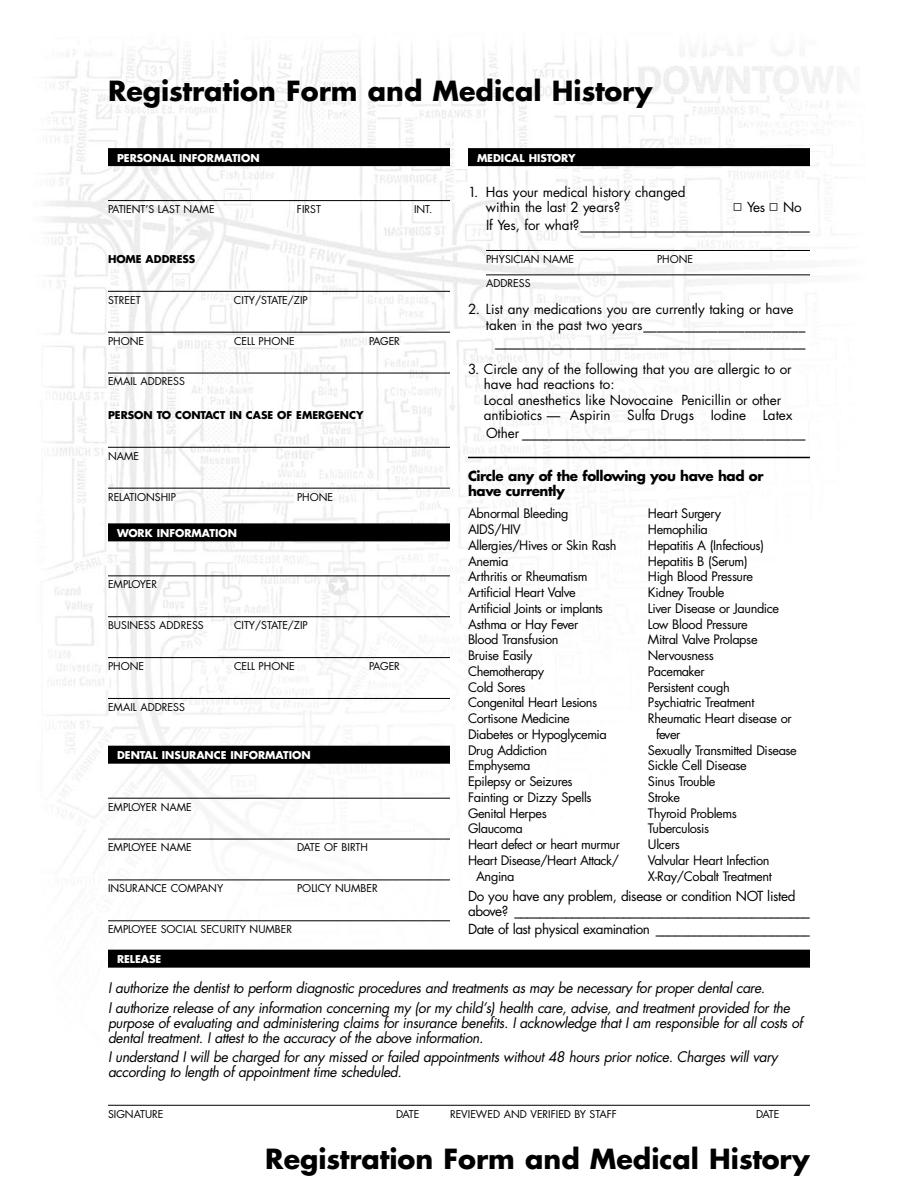
<style>
.page{position:relative;width:918px;height:1188px;background:#fff}
.page>*{position:absolute;margin:0;border:0;box-sizing:border-box;transform-origin:0 0}
.t1{font:700 27px "Futura";color:#000}
.t2{font:italic 14.25px/15px "Futura";letter-spacing:-.025em;color:#000}
.t3{font:13.5px/15.5px "Futura";letter-spacing:-.01em;color:#000}
.t4{font:13.5px "Futura";letter-spacing:-.035em;color:#000}
.t5{font:700 13.5px/15.8px "Futura";letter-spacing:-.03em;color:#000}
.t6{font:12.75px "Futura";letter-spacing:-.025em;color:#000}
.t7{font:10.5px "Futura";color:#000}
.t8{font:700 10.5px "Futura";color:#fff}
.t9{font:700 10.5px "Futura";color:#000}
.s1{font-family:"Universal Newswith Comm Pi";font-size:15px}
</style>
<div class="page">
<img style="left:47px;top:47px;width:800px;height:903px">
<div style="left:108px;top:148px;width:342px;height:18px;background:#000"></div>
<hr style="left:108px;top:200px;width:342px;height:1px;background:#000">
<hr style="left:108px;top:291px;width:342px;height:1px;background:#000">
<hr style="left:108px;top:332px;width:342px;height:1px;background:#000">
<hr style="left:108px;top:373px;width:342px;height:1px;background:#000">
<hr style="left:108px;top:447px;width:342px;height:1px;background:#000">
<hr style="left:108px;top:488px;width:342px;height:1px;background:#000">
<div style="left:108px;top:523px;width:342px;height:18px;background:#000"></div>
<hr style="left:108px;top:575px;width:342px;height:1px;background:#000">
<hr style="left:108px;top:616px;width:342px;height:1px;background:#000">
<hr style="left:108px;top:657px;width:342px;height:1px;background:#000">
<hr style="left:108px;top:698px;width:342px;height:1px;background:#000">
<div style="left:108px;top:746px;width:342px;height:18px;background:#000"></div>
<hr style="left:108px;top:798px;width:342px;height:1px;background:#000">
<hr style="left:108px;top:839px;width:342px;height:1px;background:#000">
<hr style="left:108px;top:880px;width:342px;height:1px;background:#000">
<hr style="left:108px;top:920px;width:342px;height:1px;background:#000">
<div style="left:468px;top:148px;width:342px;height:18px;background:#000"></div>
<hr style="left:486px;top:250px;width:324px;height:1px;background:#000">
<hr style="left:486px;top:274px;width:324px;height:1px;background:#000">
<hr style="left:468px;top:457px;width:342px;height:1px;background:#000">
<div style="left:108px;top:950px;width:702px;height:18px;background:#000"></div>
<hr style="left:108px;top:1105px;width:702px;height:1px;background:#000">
<h1 class="t1" style="left:108px;top:78px;width:546px">Registration Form and Medical History</h1>
<p class="t8" style="left:117px;top:153px;width:144px">PERSONAL INFORMATION</p>
<p class="t7" style="left:108px;top:204px;width:108px">PATIENT’S LAST NAME</p>
<p class="t7" style="left:297px;top:204px;width:26px">FIRST</p>
<p class="t7" style="left:414px;top:204px;width:20px">INT.</p>
<p class="t9" style="left:108px;top:254px;width:89px">HOME ADDRESS</p>
<p class="t7" style="left:108px;top:295px;width:34px">STREET</p>
<p class="t7" style="left:234px;top:295px;width:75px">CITY/STATE/ZIP</p>
<p class="t7" style="left:108px;top:336px;width:38px">PHONE</p>
<p class="t7" style="left:234px;top:336px;width:62px">CELL PHONE</p>
<p class="t7" style="left:369px;top:336px;width:32px">PAGER</p>
<p class="t7" style="left:108px;top:377px;width:78px">EMAIL ADDRESS</p>
<p class="t9" style="left:108px;top:410px;width:257px">PERSON TO CONTACT IN CASE OF EMERGENCY</p>
<p class="t7" style="left:108px;top:451px;width:33px">NAME</p>
<p class="t7" style="left:108px;top:492px;width:70px">RELATIONSHIP</p>
<p class="t7" style="left:297px;top:492px;width:38px">PHONE</p>
<p class="t8" style="left:117px;top:528px;width:122px">WORK INFORMATION</p>
<p class="t7" style="left:108px;top:580px;width:51px">EMPLOYER</p>
<p class="t7" style="left:108px;top:620px;width:97px">BUSINESS ADDRESS</p>
<p class="t7" style="left:234px;top:620px;width:75px">CITY/STATE/ZIP</p>
<p class="t7" style="left:108px;top:661px;width:38px">PHONE</p>
<p class="t7" style="left:234px;top:661px;width:62px">CELL PHONE</p>
<p class="t7" style="left:369px;top:661px;width:32px">PAGER</p>
<p class="t7" style="left:108px;top:702px;width:78px">EMAIL ADDRESS</p>
<p class="t8" style="left:117px;top:750px;width:195px">DENTAL INSURANCE INFORMATION</p>
<p class="t7" style="left:108px;top:802px;width:85px">EMPLOYER NAME</p>
<p class="t7" style="left:108px;top:843px;width:85px">EMPLOYEE NAME</p>
<p class="t7" style="left:297px;top:843px;width:73px">DATE OF BIRTH</p>
<p class="t7" style="left:108px;top:884px;width:117px">INSURANCE COMPANY</p>
<p class="t7" style="left:297px;top:884px;width:82px">POLICY NUMBER</p>
<p class="t7" style="left:108px;top:924px;width:186px">EMPLOYEE SOCIAL SECURITY NUMBER</p>
<p class="t8" style="left:477px;top:153px;width:100px">MEDICAL HISTORY</p>
<p class="t3" style="left:486px;top:185px;width:201px;text-indent:-18px">1. Has your medical history changed within the last 2 years?</p>
<p class="t3" style="left:486px;top:200px;width:325px;line-height:17.7px;text-indent:248px"><span class="s1">▫</span> Yes <span class="s1">▫</span> No<br>If Yes, for what?__________________________________</p>
<p class="t7" style="left:486px;top:254px;width:90px">PHYSICIAN NAME</p>
<p class="t7" style="left:657px;top:254px;width:38px">PHONE</p>
<p class="t7" style="left:486px;top:279px;width:46px">ADDRESS</p>
<p class="t3" style="left:486px;top:303px;width:321px;text-indent:-18px">2. List any medications you are currently taking or have taken in the past two years________________________</p>
<p class="t3" style="left:495px;top:336px;width:312px">______________________________________________</p>
<p class="t3" style="left:484px;top:362px;width:310px;text-indent:-16px">3. Circle any of the following that you are allergic to or have had reactions to:<br>Local anesthetics like Novocaine Penicillin or other antibiotics — Aspirin Sulfa Drugs Iodine Latex</p>
<p class="t3" style="left:486px;top:426px;width:321px">Other __________________________________________</p>
<p class="t5" style="left:468px;top:469px;width:297px">Circle any of the following you have had or have currently</p>
<p class="t6" style="left:468px;top:508px;width:102px">Abnormal Bleeding</p>
<p class="t6" style="left:468px;top:524px;width:54px">AIDS/HIV</p>
<p class="t6" style="left:468px;top:539px;width:150px">Allergies/Hives or Skin Rash</p>
<p class="t6" style="left:468px;top:555px;width:42px">Anemia</p>
<p class="t6" style="left:468px;top:571px;width:121px">Arthritis or Rheumatism</p>
<p class="t6" style="left:468px;top:587px;width:109px">Artificial Heart Valve</p>
<p class="t6" style="left:468px;top:602px;width:136px">Artificial Joints or implants</p>
<p class="t6" style="left:468px;top:618px;width:112px">Asthma or Hay Fever</p>
<p class="t6" style="left:468px;top:634px;width:92px">Blood Transfusion</p>
<p class="t6" style="left:468px;top:650px;width:66px">Bruise Easily</p>
<p class="t6" style="left:468px;top:665px;width:78px">Chemotherapy</p>
<p class="t6" style="left:468px;top:681px;width:59px">Cold Sores</p>
<p class="t6" style="left:468px;top:697px;width:131px">Congenital Heart Lesions</p>
<p class="t6" style="left:468px;top:713px;width:103px">Cortisone Medicine</p>
<p class="t6" style="left:468px;top:728px;width:140px">Diabetes or Hypoglycemia</p>
<p class="t6" style="left:468px;top:744px;width:81px">Drug Addiction</p>
<p class="t6" style="left:468px;top:760px;width:64px">Emphysema</p>
<p class="t6" style="left:468px;top:776px;width:106px">Epilepsy or Seizures</p>
<p class="t6" style="left:468px;top:791px;width:125px">Fainting or Dizzy Spells</p>
<p class="t6" style="left:468px;top:807px;width:80px">Genital Herpes</p>
<p class="t6" style="left:468px;top:823px;width:56px">Glaucoma</p>
<p class="t6" style="left:468px;top:839px;width:153px">Heart defect or heart murmur</p>
<p class="t6" style="left:468px;top:854px;width:153px">Heart Disease/Heart Attack/</p>
<p class="t6" style="left:476px;top:870px;width:40px">Angina</p>
<p class="t6" style="left:648px;top:508px;width:75px">Heart Surgery</p>
<p class="t6" style="left:648px;top:524px;width:61px">Hemophilia</p>
<p class="t6" style="left:648px;top:539px;width:118px">Hepatitis A (Infectious)</p>
<p class="t6" style="left:648px;top:555px;width:101px">Hepatitis B (Serum)</p>
<p class="t6" style="left:648px;top:571px;width:107px">High Blood Pressure</p>
<p class="t6" style="left:648px;top:587px;width:78px">Kidney Trouble</p>
<p class="t6" style="left:648px;top:602px;width:133px">Liver Disease or Jaundice</p>
<p class="t6" style="left:648px;top:618px;width:101px">Low Blood Pressure</p>
<p class="t6" style="left:648px;top:634px;width:111px">Mitral Valve Prolapse</p>
<p class="t6" style="left:648px;top:650px;width:68px">Nervousness</p>
<p class="t6" style="left:648px;top:665px;width:58px">Pacemaker</p>
<p class="t6" style="left:648px;top:681px;width:83px">Persistent cough</p>
<p class="t6" style="left:648px;top:697px;width:108px">Psychiatric Treatment</p>
<p class="t6" style="left:648px;top:713px;width:145px">Rheumatic Heart disease or</p>
<p class="t6" style="left:656px;top:728px;width:26px">fever</p>
<p class="t6" style="left:648px;top:744px;width:150px">Sexually Transmitted Disease</p>
<p class="t6" style="left:648px;top:760px;width:100px">Sickle Cell Disease</p>
<p class="t6" style="left:648px;top:776px;width:69px">Sinus Trouble</p>
<p class="t6" style="left:648px;top:791px;width:34px">Stroke</p>
<p class="t6" style="left:648px;top:807px;width:90px">Thyroid Problems</p>
<p class="t6" style="left:648px;top:823px;width:63px">Tuberculosis</p>
<p class="t6" style="left:648px;top:839px;width:33px">Ulcers</p>
<p class="t6" style="left:648px;top:854px;width:123px">Valvular Heart Infection</p>
<p class="t6" style="left:648px;top:870px;width:125px">X-Ray/Cobalt Treatment</p>
<p class="t3" style="left:468px;top:889px;width:344px">Do you have any problem, disease or condition NOT listed above? ______________________________________________</p>
<p class="t4" style="left:468px;top:923px;width:344px">Date of last physical examination ________________________</p>
<p class="t8" style="left:117px;top:954px;width:46px">RELEASE</p>
<p class="t2" style="left:108px;top:979px;width:683px;line-height:19.5px">I authorize the dentist to perform diagnostic procedures and treatments as may be necessary for proper dental care.<br>I authorize release of any information concerning my (or my child’s) health care, advise, and treatment provided for the</p>
<p class="t2" style="left:108px;top:1016px;width:696px">purpose of evaluating and administering claims for insurance benefits. I acknowledge that I am responsible for all costs of dental treatment. I attest to the accuracy of the above information.</p>
<p class="t2" style="left:108px;top:1051px;width:671px">I understand I will be charged for any missed or failed appointments without 48 hours prior notice. Charges will vary according to length of appointment time scheduled.</p>
<p class="t7" style="left:108px;top:1109px;width:57px">SIGNATURE</p>
<p class="t7" style="left:396px;top:1109px;width:25px">DATE</p>
<p class="t7" style="left:450px;top:1109px;width:168px">REVIEWED AND VERIFIED BY STAFF</p>
<p class="t7" style="left:756px;top:1109px;width:25px">DATE</p>
<h1 class="t1" style="left:265px;top:1147px;width:546px">Registration Form and Medical History</h1>
</div>
